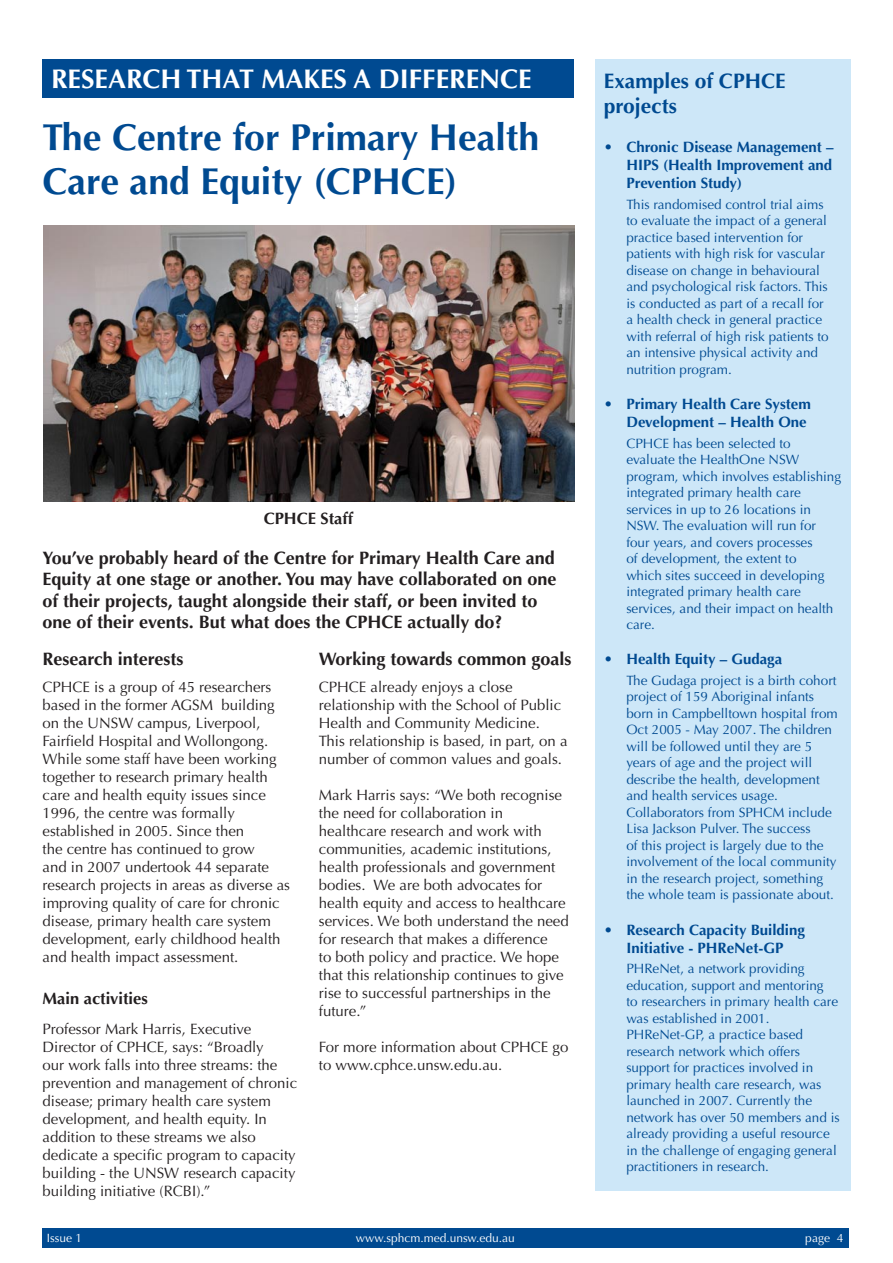
<style>
.page{position:relative;width:893px;height:1263px;background:#fff}
.page>*{position:absolute;margin:0;border:0;box-sizing:border-box;transform-origin:0 0}
.t1{font:700 37.5px/43.5px "Optima LT Std";color:#004a91}
.t2{font:700 27px "Optima LT Std";color:#fff}
.t3{font:700 21px/25.2px "Optima LT Std";color:#004a91}
.t4{font:700 18px/21.6px "Optima LT Std";color:#231f20}
.t5{font:700 16.5px "Optima LT Std";color:#231f20}
.t6{font:15px/18px "Optima LT Std";color:#231f20}
.t7{font:700 15px/18px "Optima LT Std";color:#004a91;text-align:justify}
.t8{font:13.5px/16.5px "Optima LT Std";color:#004a91}
.t9{font:12px "Optima LT Std";color:#fff}
</style>
<div class="page">
<div style="left:43px;top:1228px;width:806px;height:20px;background:#004a91"></div>
<img style="left:43px;top:226px;width:531px;height:276px">
<div style="left:43px;top:60px;width:531px;height:38px;background:#004a91"></div>
<div style="left:595px;top:60px;width:255px;height:1131px;background:#cde7f8"></div>
<h2 class="t2" style="left:51px;top:63px;width:482px">RESEARCH THAT MAKES A DIFFERENCE</h2>
<h3 class="t3" style="left:604px;top:68px;width:183px">Examples of CPHCE projects</h3>
<p class="t7" style="left:626px;top:138px;width:209px;text-indent:-22px">• Chronic Disease Management – HIPS (Health Improvement and Prevention Study)</p>
<p class="t8" style="left:626px;top:196px;width:204px">This randomised control trial aims to evaluate the impact of a general practice based intervention for patients with high risk for vascular disease on change in behavioural and psychological risk factors. This is conducted as part of a recall for a health check in general practice with referral of high risk patients to an intensive physical activity and nutrition program.</p>
<p class="t7" style="left:604px;top:395px;width:208px;text-align:right">• Primary Health Care System<br>Development – Health One</p>
<p class="t8" style="left:626px;top:435px;width:216px">CPHCE has been selected to evaluate the HealthOne NSW program, which involves establishing integrated primary health care services in up to 26 locations in<br>NSW. The evaluation will run for four years, and covers processes<br>of development, the extent to<br>which sites succeed in developing integrated primary health care services, and their impact on health care.</p>
<p class="t7" style="left:604px;top:650px;width:180px">• Health Equity – Gudaga</p>
<p class="t8" style="left:626px;top:672px;width:213px">The Gudaga project is a birth cohort project of 159 Aboriginal infants born in Campbelltown hospital from Oct 2005 - May 2007. The children will be followed until they are 5 years of age and the project will describe the health, development and health services usage.<br>Collaborators from SPHCM include Lisa Jackson Pulver. The success<br>of this project is largely due to the involvement of the local community in the research project, something the whole team is passionate about.</p>
<p class="t7" style="left:604px;top:921px;width:203px;text-align:center">• Research Capacity Building<br>Initiative - PHReNet-GP</p>
<p class="t8" style="left:626px;top:961px;width:215px">PHReNet, a network providing education, support and mentoring<br>to researchers in primary health care was established in 2001.<br>PHReNet-GP, a practice based research network which offers support for practices involved in primary health care research, was launched in 2007. Currently the network has over 50 members and is already providing a useful resource in the challenge of engaging general practitioners in research.</p>
<h1 class="t1" style="left:43px;top:116px;width:498px">The Centre for Primary Health<br>Care and Equity (CPHCE)</h1>
<p class="t5" style="left:264px;top:509px;width:91px">CPHCE Staff</p>
<p class="t4" style="left:43px;top:547px;width:515px">You’ve probably heard of the Centre for Primary Health Care and Equity at one stage or another. You may have collaborated on one of their projects, taught alongside their staff, or been invited to one of their events. But what does the CPHCE actually do?</p>
<h3 class="t4" style="left:43px;top:648px;width:143px">Research interests</h3>
<p class="t6" style="left:43px;top:678px;width:249px">CPHCE is a group of 45 researchers based in the former AGSM building on the UNSW campus, Liverpool, Fairfield Hospital and Wollongong.<br>While some staff have been working together to research primary health care and health equity issues since 1996, the centre was formally established in 2005. Since then<br>the centre has continued to grow<br>and in 2007 undertook 44 separate research projects in areas as diverse as improving quality of care for chronic disease, primary health care system development, early childhood health and health impact assessment.</p>
<p class="t5" style="left:43px;top:988px;width:107px">Main activities</p>
<p class="t6" style="left:43px;top:1020px;width:256px">Professor Mark Harris, Executive Director of CPHCE, says: “Broadly<br>our work falls into three streams: the prevention and management of chronic disease; primary health care system development, and health equity. In addition to these streams we also dedicate a specific program to capacity building - the UNSW research capacity building initiative (RCBI).”</p>
<h3 class="t4" style="left:319px;top:648px;width:254px">Working towards common goals</h3>
<p class="t6" style="left:319px;top:678px;width:250px">CPHCE already enjoys a close relationship with the School of Public Health and Community Medicine.<br>This relationship is based, in part, on a number of common values and goals.</p>
<p class="t6" style="left:319px;top:786px;width:251px">Mark Harris says: “We both recognise the need for collaboration in healthcare research and work with communities, academic institutions, health professionals and government bodies. We are both advocates for health equity and access to healthcare services. We both understand the need for research that makes a difference<br>to both policy and practice. We hope that this relationship continues to give rise to successful partnerships in the future.”</p>
<p class="t6" style="left:319px;top:1038px;width:251px">For more information about CPHCE go to www.cphce.unsw.edu.au.</p>
<p class="t9" style="left:47px;top:1230px;width:37px">Issue 1</p>
<p class="t9" style="left:356px;top:1230px;width:160px">www.sphcm.med.unsw.edu.au</p>
<p class="t9" style="left:805px;top:1230px;width:40px">page 4</p>
</div>
